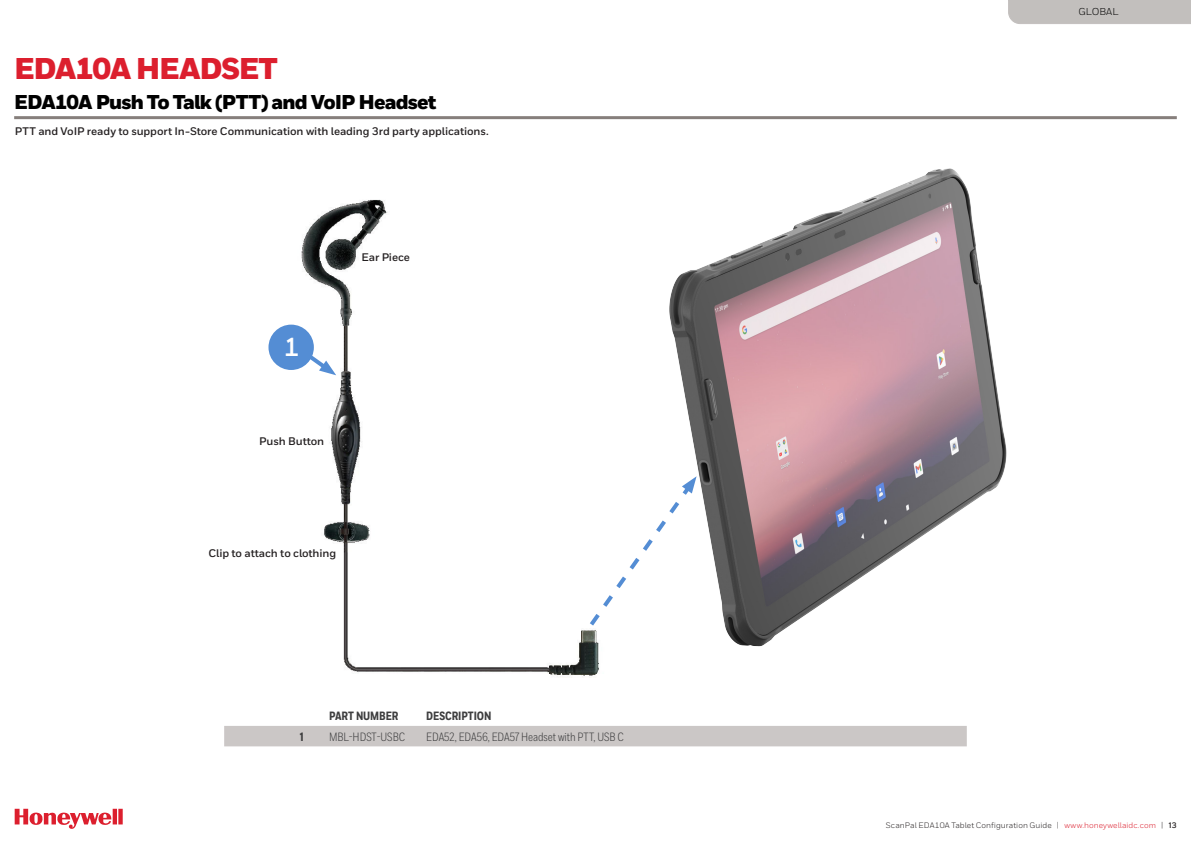
<style>
.page{position:relative;width:1191px;height:842px;background:#fff}
.page>*{position:absolute;margin:0;border:0;box-sizing:border-box;transform-origin:0 0}
.Catalog__Section_Tit{font:900 30px "Honeywell Sans";letter-spacing:-.05em;color:#dc1f2e}
.Subtitle{font:700 26px "Honeywell Sans";color:#fff}
.Catalog__Section_Sub{font:900 20px "Honeywell Sans";letter-spacing:-.045em;color:#000}
.Catalog__Description{font:12px "Honeywell Cond";letter-spacing:-.005em;color:#3e3e3f}
.Catalog__SKU{font:800 12px "Honeywell Cond";letter-spacing:-.005em;color:#3e3e3f}
.Catalog__SKU-2{font:12px "Honeywell Cond";letter-spacing:-.005em;color:#3e3e3f}
.Catalog__Heading_2{font:700 11px "Honeywell Sans";letter-spacing:-.01em;color:#231f20}
.t1{font:10px "Honeywell Sans";letter-spacing:.005em;color:#000}
.t2{font:8px "Honeywell Sans";letter-spacing:.005em;color:#231f20}
.s1{color:#dc1f2e}
.s2{font-weight:700}
</style>
<div class="page">
<svg style="left:15px;top:809px;width:108px;height:20px"></svg>
<div style="left:1008px;top:0;width:183px;height:24px;background:#c2bfbd"></div>
<hr style="left:14px;top:116px;width:1162px;height:3px;background:#867f7c">
<img style="left:275px;top:199px;width:324px;height:479px">
<div style="left:224px;top:726px;width:742px;height:20px;background:#cbc7c6"></div>
<div style="left:268px;top:325px;width:46px;height:45px;background:#548dd4;border-radius:50%"></div>
<svg style="left:300px;top:348px;width:36px;height:27px"></svg>
<img style="left:669px;top:168px;width:338px;height:479px">
<svg style="left:586px;top:476px;width:110px;height:154px"></svg>
<p class="Catalog__Section_Tit" style="left:14px;top:50px;width:265px">EDA10A HEADSET</p>
<p class="Catalog__Section_Sub" style="left:14px;top:90px;width:424px">EDA10A Push To Talk (PTT) and VoIP Headset</p>
<p class="Catalog__Heading_2" style="left:15px;top:124px;width:475px">PTT and VoIP ready to support In-Store Communication with leading 3rd party applications.</p>
<p class="Subtitle" style="left:284px;top:331px;width:18px">1</p>
<p class="Catalog__Heading_2" style="left:259px;top:435px;width:66px">Push Button</p>
<p class="Catalog__Heading_2" style="left:361px;top:250px;width:50px">Ear Piece</p>
<p class="Catalog__Heading_2" style="left:209px;top:546px;width:129px">Clip to attach to clothing</p>
<p class="Catalog__SKU" style="left:329px;top:709px;width:71px">PART NUMBER</p>
<p class="Catalog__SKU" style="left:426px;top:709px;width:67px">DESCRIPTION</p>
<p class="Catalog__SKU" style="left:300px;top:729px;width:5px">1</p>
<p class="Catalog__SKU-2" style="left:329px;top:729px;width:77px">MBL-HDST-USBC</p>
<p class="Catalog__Description" style="left:426px;top:729px;width:199px">EDA52, EDA56, EDA57 Headset with PTT, USB C</p>
<p class="t1" style="left:1078px;top:6px;width:42px">GLOBAL</p>
<p class="t2" style="left:886px;top:820px;width:292px">ScanPal EDA10A Tablet Configuration Guide | <span class="s1">www.honeywellaidc.com</span> | <span class="s2">13</span></p>
</div>
